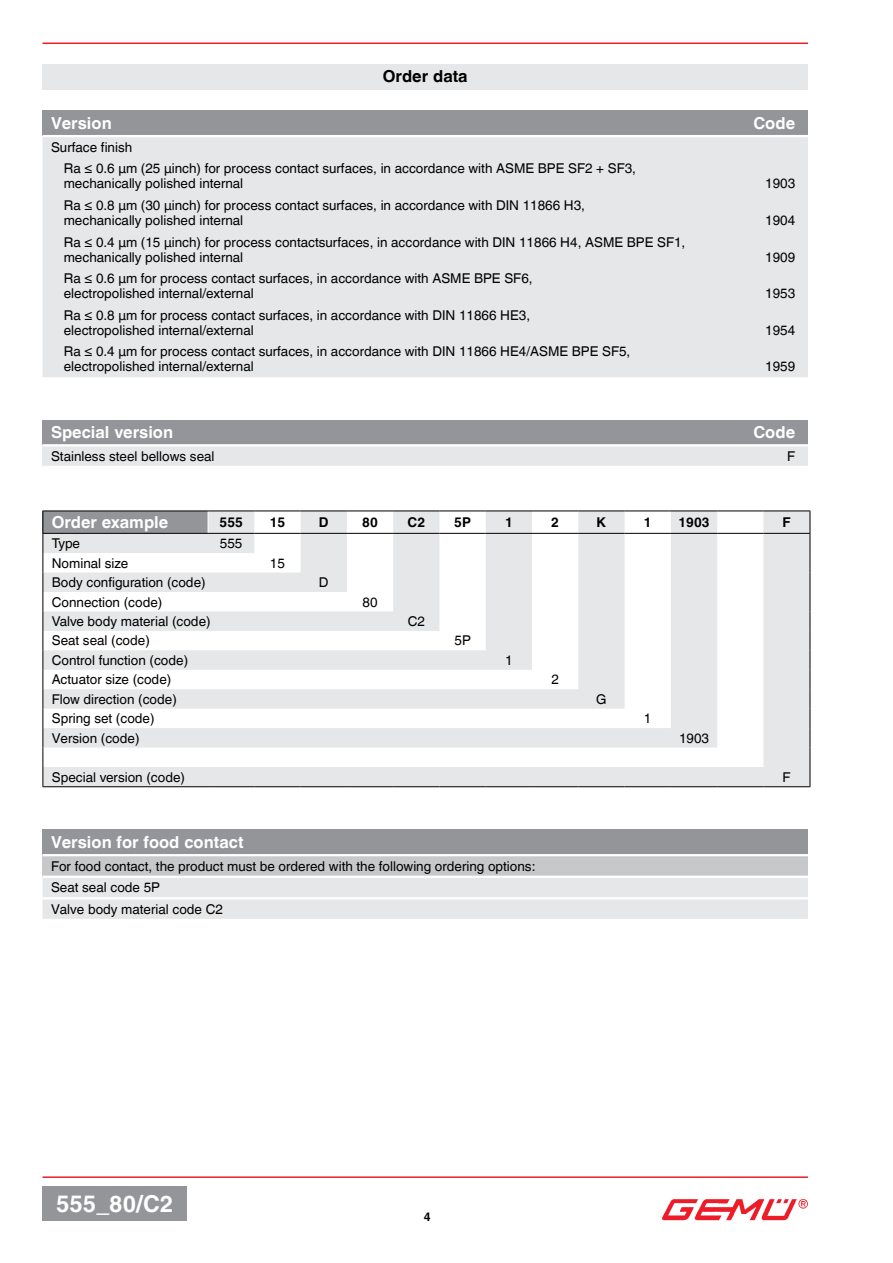
<style>
.page{position:relative;width:893px;height:1263px;background:#fff}
.page>*{position:absolute;margin:0;border:0;box-sizing:border-box;transform-origin:0 0}
.t1{font:700 23.25px "Helvetica World";color:#fff}
.t2{font:700 16.5px "Helvetica World";color:#fff}
.t3{font:700 16.5px "Helvetica World";color:#000}
.t4{font:13.5px/15px "Helvetica World";color:#000}
.t5{font:700 13.5px "Helvetica World";color:#000}
.t6{font:700 12px "Helvetica World";color:#000}
</style>
<div class="page">
<hr style="left:43px;top:43px;width:765px;height:1px;background:#ed1c29">
<hr style="left:43px;top:1176px;width:765px;height:2px;background:#ed1c29">
<div style="left:43px;top:1186px;width:144px;height:34px;background:#939598"></div>
<img style="left:662px;top:1199px;width:146px;height:21px">
<svg style="left:44px;top:512px;width:766px;height:274px;fill:#e6e7e8"></svg>
<svg style="left:208px;top:512px;width:1px;height:21px"></svg>
<hr style="left:43px;top:533px;width:165px;height:1px;background:#000">
<hr style="left:208px;top:533px;width:46px;height:1px;background:#000">
<hr style="left:254px;top:533px;width:47px;height:1px;background:#000">
<hr style="left:301px;top:533px;width:46px;height:1px;background:#000">
<hr style="left:347px;top:533px;width:46px;height:1px;background:#000">
<hr style="left:393px;top:533px;width:46px;height:1px;background:#000">
<hr style="left:439px;top:533px;width:47px;height:1px;background:#000">
<hr style="left:486px;top:533px;width:46px;height:1px;background:#000">
<hr style="left:532px;top:533px;width:46px;height:1px;background:#000">
<hr style="left:578px;top:533px;width:47px;height:1px;background:#000">
<hr style="left:625px;top:533px;width:46px;height:1px;background:#000">
<hr style="left:671px;top:533px;width:46px;height:1px;background:#000">
<hr style="left:717px;top:533px;width:46px;height:1px;background:#000">
<hr style="left:763px;top:533px;width:47px;height:1px;background:#000">
<hr style="left:43px;top:511px;width:165px;height:1px;background:#000">
<hr style="left:208px;top:511px;width:46px;height:1px;background:#000">
<hr style="left:254px;top:511px;width:47px;height:1px;background:#000">
<hr style="left:301px;top:511px;width:46px;height:1px;background:#000">
<hr style="left:347px;top:511px;width:46px;height:1px;background:#000">
<hr style="left:393px;top:511px;width:46px;height:1px;background:#000">
<hr style="left:439px;top:511px;width:47px;height:1px;background:#000">
<hr style="left:486px;top:511px;width:46px;height:1px;background:#000">
<hr style="left:532px;top:511px;width:46px;height:1px;background:#000">
<hr style="left:578px;top:511px;width:47px;height:1px;background:#000">
<hr style="left:625px;top:511px;width:46px;height:1px;background:#000">
<hr style="left:671px;top:511px;width:46px;height:1px;background:#000">
<hr style="left:717px;top:511px;width:46px;height:1px;background:#000">
<hr style="left:763px;top:511px;width:47px;height:1px;background:#000">
<svg style="left:43px;top:511px;width:1px;height:275px"></svg>
<svg style="left:810px;top:511px;width:1px;height:275px"></svg>
<hr style="left:43px;top:786px;width:165px;height:1px;background:#000">
<hr style="left:208px;top:786px;width:46px;height:1px;background:#000">
<hr style="left:254px;top:786px;width:47px;height:1px;background:#000">
<hr style="left:301px;top:786px;width:46px;height:1px;background:#000">
<hr style="left:347px;top:786px;width:46px;height:1px;background:#000">
<hr style="left:393px;top:786px;width:46px;height:1px;background:#000">
<hr style="left:439px;top:786px;width:47px;height:1px;background:#000">
<hr style="left:486px;top:786px;width:46px;height:1px;background:#000">
<hr style="left:532px;top:786px;width:46px;height:1px;background:#000">
<hr style="left:578px;top:786px;width:47px;height:1px;background:#000">
<hr style="left:625px;top:786px;width:46px;height:1px;background:#000">
<hr style="left:671px;top:786px;width:46px;height:1px;background:#000">
<hr style="left:717px;top:786px;width:46px;height:1px;background:#000">
<hr style="left:763px;top:786px;width:47px;height:1px;background:#000">
<div style="left:43px;top:64px;width:765px;height:25px;background:#e6e7e8"></div>
<div style="left:43px;top:420px;width:765px;height:25px;background:#939598"></div>
<div style="left:43px;top:445px;width:765px;height:22px;background:#e6e7e8"></div>
<hr style="left:43px;top:444px;width:765px;height:2px;background:#fff">
<hr style="left:43px;top:466px;width:765px;height:2px;background:#fff">
<div style="left:43px;top:830px;width:765px;height:25px;background:#939598"></div>
<div style="left:43px;top:855px;width:765px;height:22px;background:#c7c8ca"></div>
<div style="left:43px;top:878px;width:765px;height:41px;background:#e6e7e8"></div>
<hr style="left:43px;top:854px;width:765px;height:2px;background:#fff">
<hr style="left:43px;top:876px;width:765px;height:2px;background:#fff">
<hr style="left:43px;top:897px;width:765px;height:2px;background:#fff">
<div style="left:43px;top:111px;width:765px;height:25px;background:#939598"></div>
<div style="left:43px;top:137px;width:765px;height:240px;background:#e6e7e8"></div>
<hr style="left:43px;top:135px;width:765px;height:2px;background:#fff">
<p class="t3" style="left:383px;top:67px;width:87px">Order data</p>
<p class="t2" style="left:51px;top:113px;width:62px">Version</p>
<p class="t2" style="left:753px;top:113px;width:43px">Code</p>
<p class="t4" style="left:64px;top:136px;width:574px;line-height:21.6px;text-indent:-13px">Surface finish<br>Ra ≤ 0.6 μm (25 μinch) for process contact surfaces, in accordance with ASME BPE SF2 + SF3,</p>
<p class="t4" style="left:64px;top:176px;width:181px">mechanically polished internal</p>
<p class="t4" style="left:765px;top:176px;width:32px">1903</p>
<p class="t4" style="left:64px;top:198px;width:523px">Ra ≤ 0.8 μm (30 μinch) for process contact surfaces, in accordance with DIN 11866 H3, mechanically polished internal</p>
<p class="t4" style="left:765px;top:213px;width:32px">1904</p>
<p class="t4" style="left:64px;top:234px;width:623px">Ra ≤ 0.4 μm (15 μinch) for process contactsurfaces, in accordance with DIN 11866 H4, ASME BPE SF1, mechanically polished internal</p>
<p class="t4" style="left:64px;top:271px;width:470px">Ra ≤ 0.6 μm for process contact surfaces, in accordance with ASME BPE SF6, electropolished internal/external</p>
<p class="t4" style="left:64px;top:308px;width:468px">Ra ≤ 0.8 μm for process contact surfaces, in accordance with DIN 11866 HE3, electropolished internal/external</p>
<p class="t4" style="left:64px;top:344px;width:568px">Ra ≤ 0.4 μm for process contact surfaces, in accordance with DIN 11866 HE4/ASME BPE SF5, electropolished internal/external</p>
<p class="t4" style="left:765px;top:249px;width:32px">1909</p>
<p class="t4" style="left:765px;top:286px;width:32px">1953</p>
<p class="t4" style="left:765px;top:323px;width:32px">1954</p>
<p class="t4" style="left:765px;top:359px;width:32px">1959</p>
<p class="t2" style="left:51px;top:423px;width:124px">Special version</p>
<p class="t2" style="left:753px;top:423px;width:43px">Code</p>
<p class="t4" style="left:51px;top:449px;width:165px">Stainless steel bellows seal</p>
<p class="t4" style="left:787px;top:449px;width:10px">F</p>
<p class="t2" style="left:52px;top:513px;width:118px">Order example</p>
<p class="t5" style="left:220px;top:514px;width:25px">555</p>
<p class="t5" style="left:270px;top:514px;width:17px">15</p>
<p class="t5" style="left:319px;top:514px;width:11px">D</p>
<p class="t5" style="left:362px;top:514px;width:17px">80</p>
<p class="t5" style="left:408px;top:514px;width:19px">C2</p>
<p class="t5" style="left:454px;top:514px;width:18px">5P</p>
<p class="t5" style="left:505px;top:514px;width:9px">1</p>
<p class="t5" style="left:551px;top:514px;width:9px">2</p>
<p class="t5" style="left:597px;top:514px;width:11px">K</p>
<p class="t5" style="left:644px;top:514px;width:9px">1</p>
<p class="t5" style="left:678px;top:514px;width:33px">1903</p>
<p class="t5" style="left:782px;top:514px;width:10px">F</p>
<p class="t4" style="left:52px;top:536px;width:30px">Type</p>
<p class="t4" style="left:220px;top:536px;width:24px">555</p>
<p class="t4" style="left:52px;top:555px;width:78px">Nominal size</p>
<p class="t4" style="left:270px;top:555px;width:17px">15</p>
<p class="t4" style="left:52px;top:575px;width:155px">Body configuration (code)</p>
<p class="t4" style="left:319px;top:575px;width:11px">D</p>
<p class="t4" style="left:52px;top:594px;width:112px">Connection (code)</p>
<p class="t4" style="left:363px;top:594px;width:17px">80</p>
<p class="t4" style="left:52px;top:614px;width:160px">Valve body material (code)</p>
<p class="t4" style="left:408px;top:614px;width:19px">C2</p>
<p class="t4" style="left:52px;top:633px;width:100px">Seat seal (code)</p>
<p class="t4" style="left:454px;top:633px;width:18px">5P</p>
<p class="t4" style="left:52px;top:653px;width:138px">Control function (code)</p>
<p class="t4" style="left:505px;top:653px;width:9px">1</p>
<p class="t4" style="left:52px;top:672px;width:121px">Actuator size (code)</p>
<p class="t4" style="left:551px;top:672px;width:9px">2</p>
<p class="t4" style="left:52px;top:692px;width:127px">Flow direction (code)</p>
<p class="t4" style="left:596px;top:692px;width:12px">G</p>
<p class="t4" style="left:52px;top:711px;width:104px">Spring set (code)</p>
<p class="t4" style="left:644px;top:711px;width:9px">1</p>
<p class="t4" style="left:52px;top:730px;width:89px">Version (code)</p>
<p class="t4" style="left:679px;top:730px;width:32px">1903</p>
<p class="t4" style="left:52px;top:769px;width:135px">Special version (code)</p>
<p class="t4" style="left:782px;top:769px;width:10px">F</p>
<p class="t2" style="left:51px;top:832px;width:194px">Version for food contact</p>
<p class="t4" style="left:51px;top:855px;width:486px;line-height:21.6px">For food contact, the product must be ordered with the following ordering options:<br>Seat seal code 5P<br>Valve body material code C2</p>
<h1 class="t1" style="left:56px;top:1190px;width:119px">555_80/C2</h1>
<p class="t6" style="left:424px;top:1209px;width:8px">4</p>
</div>
